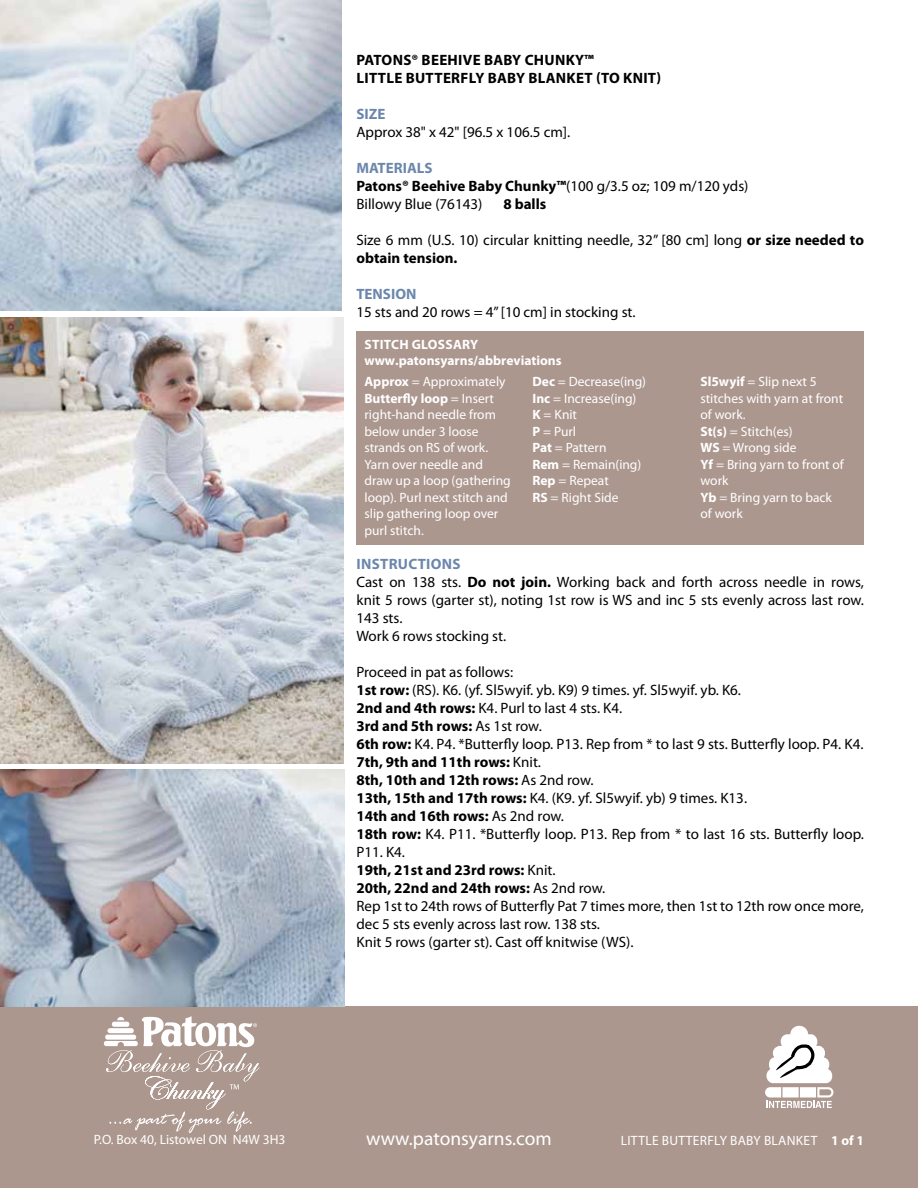
<style>
.page{position:relative;width:918px;height:1188px;background:#fff}
.page>*{position:absolute;margin:0;border:0;box-sizing:border-box;transform-origin:0 0}
.t1{font:19.5px "Myriad Pro";color:#fff}
.t2{font:15px/18px "Myriad Pro";color:#000}
.t3{font:700 15px/18px "Myriad Pro";letter-spacing:.02em;color:#000}
.t4{font:700 15px "Myriad Pro";color:#6c87ad}
.t5{font:13.5px/16.5px "Myriad Pro";color:#fff}
.t6{font:700 13.5px/16.5px "Myriad Pro";color:#fff}
.t7{font:13.5px "Myriad Pro";letter-spacing:.02em;color:#fff}
.s1{font-weight:700;color:#6c87ad}
.s2{font-weight:700}
</style>
<div class="page">
<img style="left:0;top:0;width:342px;height:310px">
<div style="left:356px;top:331px;width:508px;height:214px;background:#ac978f"></div>
<div style="left:0;top:1006px;width:918px;height:182px;background:#ac978f"></div>
<svg style="left:765px;top:1025px;width:69px;height:83px"></svg>
<svg style="left:104px;top:1016px;width:156px;height:117px"></svg>
<img style="left:0;top:317px;width:344px;height:446px">
<img style="left:0;top:770px;width:344px;height:236px">
<p class="t3" style="left:357px;top:51px;width:306px">Patons® Beehive Baby CHUNKY™<br>Little Butterfly Baby Blanket (TO knit)</p>
<p class="t4" style="left:356px;top:104px;width:29px">SIZE</p>
<p class="t2" style="left:356px;top:123px;width:215px">Approx 38" x 42" [96.5 x 106.5 cm].</p>
<p class="t4" style="left:356px;top:158px;width:22px">MATERIA</p>
<p class="t2" style="left:356px;top:159px;width:394px;text-indent:60px"><span class="s1">LS<br></span><span class="s2">Patons® Beehive Baby Chunky™</span>(100 g/3.5 oz; 109 m/120 yds)<br>Billowy Blue (76143)</p>
<p class="t3" style="left:503px;top:195px;width:45px">8 balls</p>
<p class="t2" style="left:356px;top:231px;width:509px">Size 6 mm (U.S. 10) circular knitting needle, 32” [80 cm] long <span class="s2">or size needed to obtain tension.</span></p>
<p class="t4" style="left:356px;top:284px;width:10px">TENSION</p>
<p class="t2" style="left:356px;top:303px;width:281px">15 sts and 20 rows = 4” [10 cm] in stocking st.</p>
<p class="t6" style="left:364px;top:336px;width:199px;text-indent:27px">CH GLOSSARY www.patonsyarns/abbreviations</p>
<p class="t6" style="left:365px;top:336px;width:8px">STIT</p>
<p class="t5" style="left:364px;top:373px;width:148px"><span class="s2">Approx</span> = Approximately<br><span class="s2">Butterfly loop</span> = Insert right-hand needle from below under 3 loose strands on RS of work.<br>Yarn over needle and draw up a loop (gathering loop). Purl next stitch and slip gathering loop over purl stitch.</p>
<p class="t5" style="left:532px;top:373px;width:115px"><span class="s2">Dec</span> = Decrease(ing)<br><span class="s2">Inc</span> = Increase(ing)<br><span class="s2">K</span> = Knit<br><span class="s2">P</span> = Purl<br><span class="s2">Pat</span> = Pattern<br><span class="s2">Rem</span> = Remain(ing)<br><span class="s2">Rep</span> = Repeat<br><span class="s2">RS</span> = Right Side</p>
<p class="t5" style="left:700px;top:373px;width:145px"><span class="s2">Sl5wyif</span> = Slip next 5 stitches with yarn at front of work.<br><span class="s2">St(s)</span> = Stitch(es)<br><span class="s2">WS</span> = Wrong side<br><span class="s2">Yf</span> = Bring yarn to front of work<br><span class="s2">Yb</span> = Bring yarn to back of work</p>
<p class="t2" style="left:356px;top:555px;width:509px"><span class="s1">Instructions<br></span>Cast on 138 sts. <span class="s2">Do not join.</span> Working back and forth across needle in rows, knit 5 rows (garter st), noting 1st row is WS and inc 5 sts evenly across last row.<br>143 sts.<br>Work 6 rows stocking st.</p>
<p class="t2" style="left:356px;top:663px;width:509px">Proceed in pat as follows:<br><span class="s2">1st row:</span> (RS). K6. (yf. Sl5wyif. yb. K9) 9 times. yf. Sl5wyif. yb. K6.<br><span class="s2">2nd and 4th rows:</span> K4. Purl to last 4 sts. K4.<br><span class="s2">3rd and 5th rows:</span> As 1st row.<br><span class="s2">6th row:</span> K4. P4. *Butterfly loop. P13. Rep from * to last 9 sts. Butterfly loop. P4. K4.<br><span class="s2">7th, 9th and 11th rows:</span> Knit.<br><span class="s2">8th, 10th and 12th rows:</span> As 2nd row.<br><span class="s2">13th, 15th and 17th rows:</span> K4. (K9. yf. Sl5wyif. yb) 9 times. K13.<br><span class="s2">14th and 16th rows:</span> As 2nd row.<br><span class="s2">18th row:</span> K4. P11. *Butterfly loop. P13. Rep from * to last 16 sts. Butterfly loop.<br>P11. K4.<br><span class="s2">19th, 21st and 23rd rows:</span> Knit.<br><span class="s2">20th, 22nd and 24th rows:</span> As 2nd row.<br>Rep 1st to 24th rows of Butterfly Pat 7 times more, then 1st to 12th row once more, dec 5 sts evenly across last row. 138 sts.<br>Knit 5 rows (garter st). Cast off knitwise (WS).</p>
<p class="t5" style="left:94px;top:1131px;width:193px">P.O. Box 40, Listowel ON N4W 3H3</p>
<h1 class="t1" style="left:366px;top:1126px;width:187px">www.patonsyarns.com</h1>
<p class="t7" style="left:621px;top:1132px;width:245px">LITTLE BUTTERFLY BABY BLANKET <span class="s2">1 of 1</span></p>
</div>
